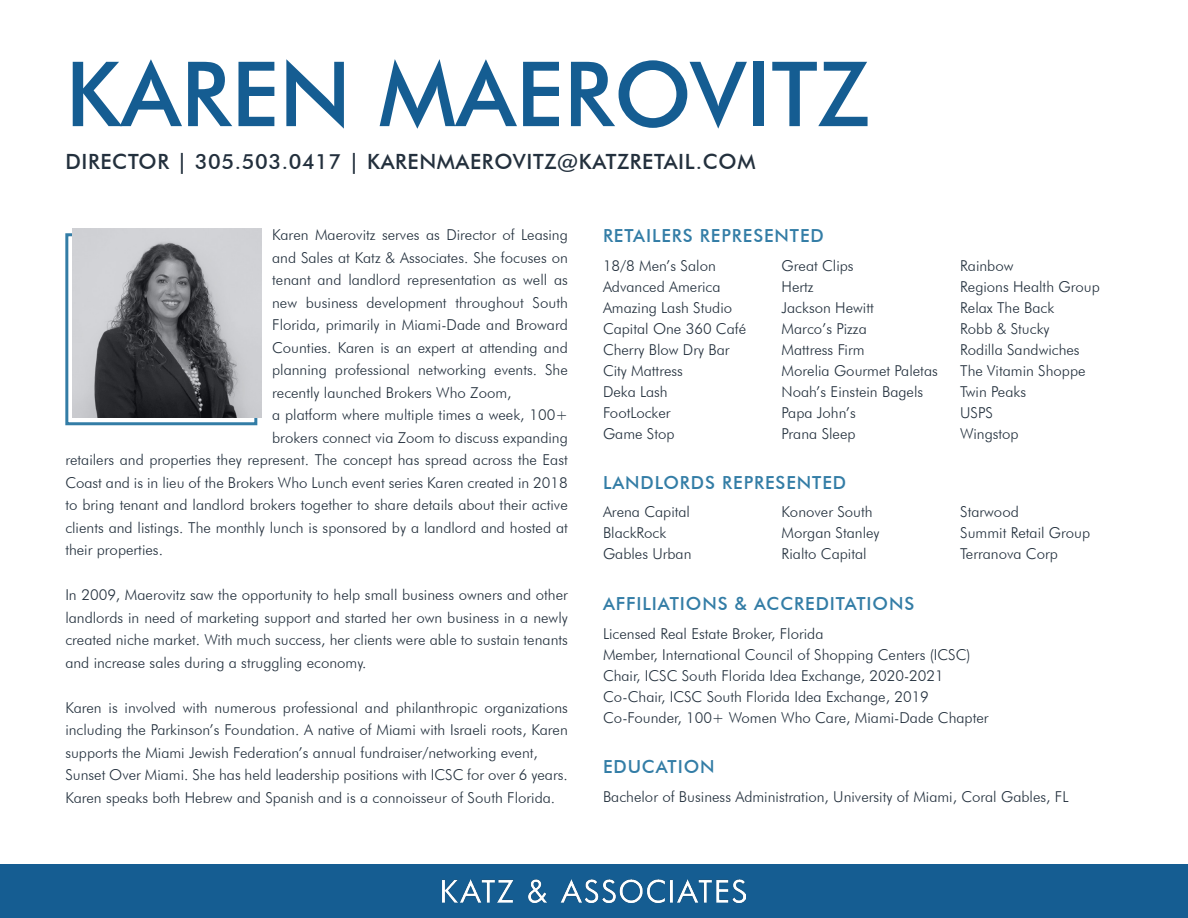
<style>
.page{position:relative;width:1188px;height:918px;background:#fff}
.page>*{position:absolute;margin:0;border:0;box-sizing:border-box;transform-origin:0 0}
.t1{font:500 90px "Futura BT";color:#155d92}
.t2{font:500 21px "Futura BT";letter-spacing:.03em;color:#23303d}
.t3{font:500 18px "Futura BT";letter-spacing:.05em;color:#337da6}
.t4{font:300 15px/22.5px "Futura BT";color:#23303d;text-align:justify}
</style>
<div class="page">
<div style="left:0;top:864px;width:1188px;height:54px;background:#155d92"></div>
<img style="left:443px;top:879px;width:302px;height:24px">
<div style="left:65px;top:233px;width:192px;height:192px;border:3px solid #337da6"></div>
<img style="left:72px;top:229px;width:189px;height:189px">
<p class="t1" style="left:65px;top:39px;width:805px">KAREN MAEROVITZ</p>
<p class="t2" style="left:65px;top:148px;width:692px">DIRECTOR | 305.503.0417 | KARENMAEROVITZ@KATZRETAIL.COM</p>
<p class="t4" style="left:272px;top:223px;width:297px">Karen Maerovitz serves as Director of Leasing and Sales at Katz &amp; Associates. She focuses on tenant and landlord representation as well as new business development throughout South Florida, primarily in Miami-Dade and Broward Counties. Karen is an expert at attending and planning professional networking events. She recently launched Brokers Who Zoom,</p>
<p class="t4" style="left:272px;top:403px;width:297px">a platform where multiple times a week, 100+</p>
<p class="t4" style="left:272px;top:426px;width:297px">brokers connect via Zoom to discuss expanding</p>
<p class="t4" style="left:65px;top:448px;width:504px">retailers and properties they represent. The concept has spread across the East</p>
<p class="t4" style="left:65px;top:471px;width:504px">Coast and is in lieu of the Brokers Who Lunch event series Karen created in 2018</p>
<p class="t4" style="left:65px;top:493px;width:504px">to bring tenant and landlord brokers together to share details about their active</p>
<p class="t4" style="left:65px;top:516px;width:504px">clients and listings. The monthly lunch is sponsored by a landlord and hosted at</p>
<p class="t4" style="left:65px;top:538px;width:99px">their properties.</p>
<p class="t4" style="left:65px;top:583px;width:504px">In 2009, Maerovitz saw the opportunity to help small business owners and other landlords in need of marketing support and started her own business in a newly created niche market. With much success, her clients were able to sustain tenants and increase sales during a struggling economy.</p>
<p class="t4" style="left:65px;top:696px;width:504px">Karen is involved with numerous professional and philanthropic organizations including the Parkinson’s Foundation. A native of Miami with Israeli roots, Karen supports the Miami Jewish Federation’s annual fundraiser/networking event,</p>
<p class="t4" style="left:65px;top:763px;width:504px">Sunset Over Miami. She has held leadership positions with ICSC for over 6 years.<br>Karen speaks both Hebrew and Spanish and is a connoisseur of South Florida.</p>
<p class="t3" style="left:603px;top:225px;width:222px">RETAILERS REPRESENTED</p>
<p class="t4" style="left:603px;top:254px;width:114px">18/8 Men’s Salon</p>
<p class="t4" style="left:603px;top:275px;width:119px">Advanced America</p>
<p class="t4" style="left:603px;top:296px;width:131px">Amazing Lash Studio</p>
<p class="t4" style="left:603px;top:317px;width:145px">Capital One 360 Café</p>
<p class="t4" style="left:603px;top:338px;width:128px">Cherry Blow Dry Bar</p>
<p class="t4" style="left:603px;top:359px;width:81px">City Mattress</p>
<p class="t4" style="left:603px;top:380px;width:66px">Deka Lash</p>
<p class="t4" style="left:603px;top:401px;width:69px">FootLocker</p>
<p class="t4" style="left:603px;top:422px;width:73px">Game Stop</p>
<p class="t4" style="left:782px;top:254px;width:74px">Great Clips</p>
<p class="t4" style="left:782px;top:275px;width:34px">Hertz</p>
<p class="t4" style="left:782px;top:296px;width:94px">Jackson Hewitt</p>
<p class="t4" style="left:782px;top:317px;width:87px">Marco’s Pizza</p>
<p class="t4" style="left:782px;top:338px;width:85px">Mattress Firm</p>
<p class="t4" style="left:782px;top:359px;width:158px">Morelia Gourmet Paletas</p>
<p class="t4" style="left:782px;top:380px;width:143px">Noah’s Einstein Bagels</p>
<p class="t4" style="left:782px;top:401px;width:76px">Papa John’s</p>
<p class="t4" style="left:782px;top:422px;width:76px">Prana Sleep</p>
<p class="t3" style="left:603px;top:471px;width:245px">LANDLORDS REPRESENTED</p>
<p class="t4" style="left:603px;top:501px;width:89px">Arena Capital</p>
<p class="t4" style="left:603px;top:522px;width:65px">BlackRock</p>
<p class="t4" style="left:603px;top:543px;width:90px">Gables Urban</p>
<p class="t4" style="left:782px;top:501px;width:93px">Konover South</p>
<p class="t4" style="left:782px;top:522px;width:100px">Morgan Stanley</p>
<p class="t4" style="left:782px;top:543px;width:87px">Rialto Capital</p>
<p class="t4" style="left:960px;top:254px;width:55px">Rainbow</p>
<p class="t4" style="left:960px;top:275px;width:141px">Regions Health Group</p>
<p class="t4" style="left:960px;top:296px;width:96px">Relax The Back</p>
<p class="t4" style="left:960px;top:317px;width:91px">Robb &amp; Stucky</p>
<p class="t4" style="left:960px;top:338px;width:121px">Rodilla Sandwiches</p>
<p class="t4" style="left:960px;top:359px;width:127px">The Vitamin Shoppe</p>
<p class="t4" style="left:960px;top:380px;width:67px">Twin Peaks</p>
<p class="t4" style="left:960px;top:401px;width:34px">USPS</p>
<p class="t4" style="left:960px;top:422px;width:60px">Wingstop</p>
<p class="t4" style="left:960px;top:501px;width:60px">Starwood</p>
<p class="t4" style="left:960px;top:522px;width:132px">Summit Retail Group</p>
<p class="t4" style="left:960px;top:543px;width:99px">Terranova Corp</p>
<p class="t3" style="left:603px;top:593px;width:313px">AFFILIATIONS &amp; ACCREDITATIONS</p>
<p class="t4" style="left:603px;top:622px;width:222px">Licensed Real Estate Broker, Florida</p>
<p class="t4" style="left:603px;top:643px;width:369px">Member, International Council of Shopping Centers (ICSC)</p>
<p class="t4" style="left:603px;top:664px;width:342px">Chair, ICSC South Florida Idea Exchange, 2020-2021</p>
<p class="t4" style="left:603px;top:685px;width:327px">Co-Chair, ICSC South Florida Idea Exchange, 2019</p>
<p class="t4" style="left:603px;top:706px;width:387px">Co-Founder, 100+ Women Who Care, Miami-Dade Chapter</p>
<p class="t3" style="left:603px;top:756px;width:113px">EDUCATION</p>
<p class="t4" style="left:603px;top:785px;width:467px">Bachelor of Business Administration, University of Miami, Coral Gables, FL</p>
</div>
